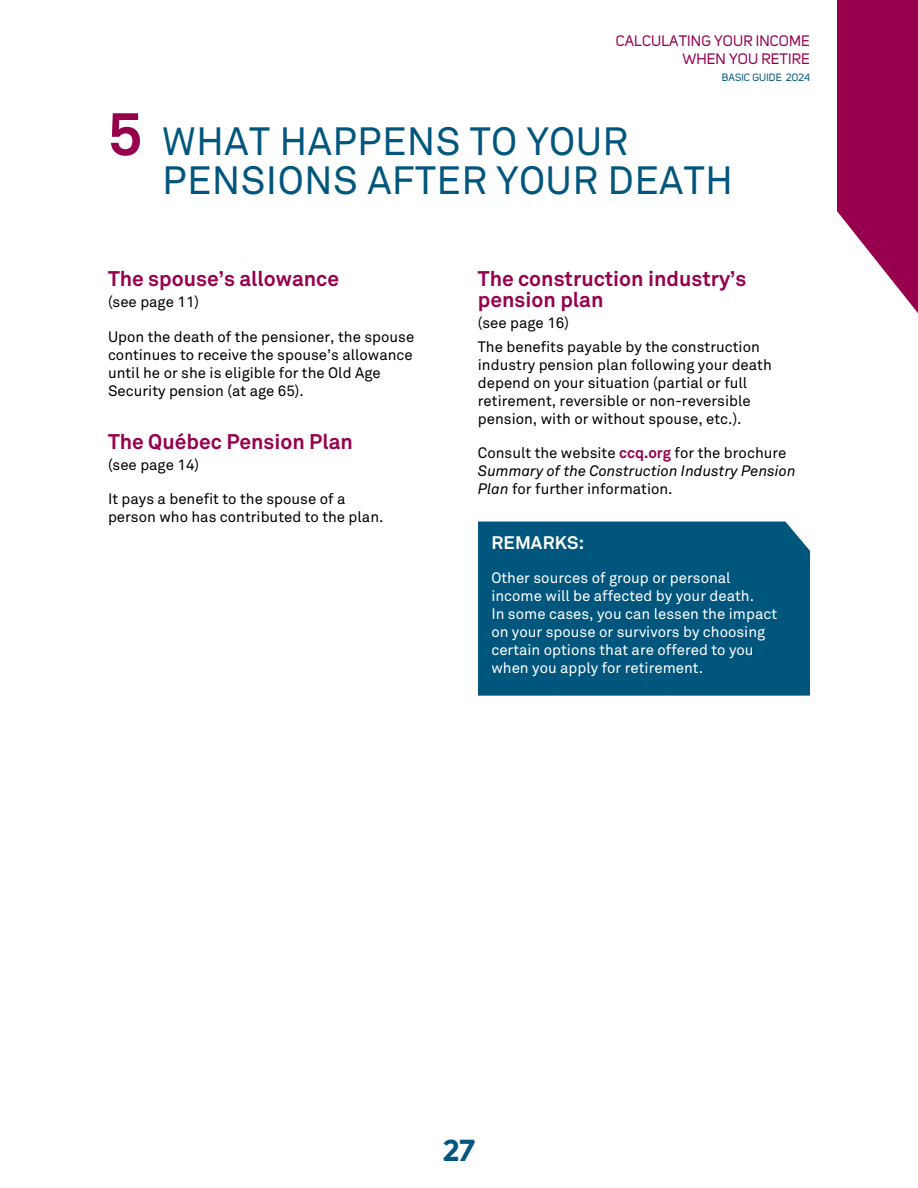
<style>
.page{position:relative;width:918px;height:1188px;background:#fff}
.page>*{position:absolute;margin:0;border:0;box-sizing:border-box;transform-origin:0 0}
.t1{font:39px/39px "Akkurat Pro";letter-spacing:.01em;color:#00567d}
.t2{font:700 30px "Uni Sans";color:#00567d}
.t3{font:700 21px/21px "Akkurat Pro";color:#96004d}
.t4{font:700 18px "Akkurat Pro";letter-spacing:.01em;color:#fff}
.t5{font:15px/18px "Akkurat Pro";color:#000}
.t6{font:15px/18px "Akkurat Pro";color:#fff}
.t7{font:15px/17.7px "Uni Sans";letter-spacing:.01em;color:#96004d;text-align:right}
.t8{font:10.5px "Uni Sans";letter-spacing:.01em;color:#00567d}
.s1{font-weight:700;font-size:60px;color:#96004d}
.s2{font-weight:700;color:#96004d}
.s3{font-style:italic}
</style>
<div class="page">
<div style="left:478px;top:522px;width:332px;height:174px;background:#00567d"></div>
<svg style="left:837px;top:0;width:81px;height:313px"></svg>
<p class="t7" style="left:616px;top:33px;width:196px">CALCULATING YOUR INCOME<br>WHEN YOU RETIRE</p>
<p class="t8" style="left:722px;top:71px;width:90px">BASIC GUIDE 2024</p>
<h1 class="t1" style="left:162px;top:122px;width:572px;text-indent:-54px"><span class="s1">5</span> WHAT HAPPENS TO YOUR<br>PENSIONS AFTER YOUR DEATH</h1>
<h3 class="t3" style="left:108px;top:268px;width:233px">The spouse’s allowance</h3>
<p class="t5" style="left:108px;top:293px;width:93px">(see page 11)</p>
<p class="t5" style="left:108px;top:327px;width:308px">Upon the death of the pensioner, the spouse continues to receive the spouse’s allowance until he or she is eligible for the Old Age Security pension (at age 65).</p>
<h3 class="t3" style="left:108px;top:431px;width:246px">The Québec Pension Plan</h3>
<p class="t5" style="left:108px;top:456px;width:93px">(see page 14)</p>
<p class="t5" style="left:108px;top:490px;width:277px">It pays a benefit to the spouse of a person who has contributed to the plan.</p>
<h3 class="t3" style="left:478px;top:268px;width:270px">The construction industry’s pension plan</h3>
<p class="t5" style="left:478px;top:312px;width:283px;line-height:23.4px">(see page 16)<br>The benefits payable by the construction</p>
<p class="t5" style="left:478px;top:356px;width:295px">industry pension plan following your death depend on your situation (partial or full retirement, reversible or non-reversible pension, with or without spouse, etc.).</p>
<p class="t5" style="left:478px;top:444px;width:319px">Consult the website <span class="s2">ccq.org</span> for the brochure<br><span class="s3">Summary of the Construction Industry Pension<br>Plan</span> for further information.</p>
<p class="t4" style="left:491px;top:532px;width:94px">REMARKS:</p>
<p class="t6" style="left:491px;top:569px;width:287px">Other sources of group or personal income will be affected by your death.<br>In some cases, you can lessen the impact on your spouse or survivors by choosing certain options that are offered to you when you apply for retirement.</p>
<h2 class="t2" style="left:443px;top:1132px;width:34px">27</h2>
</div>
